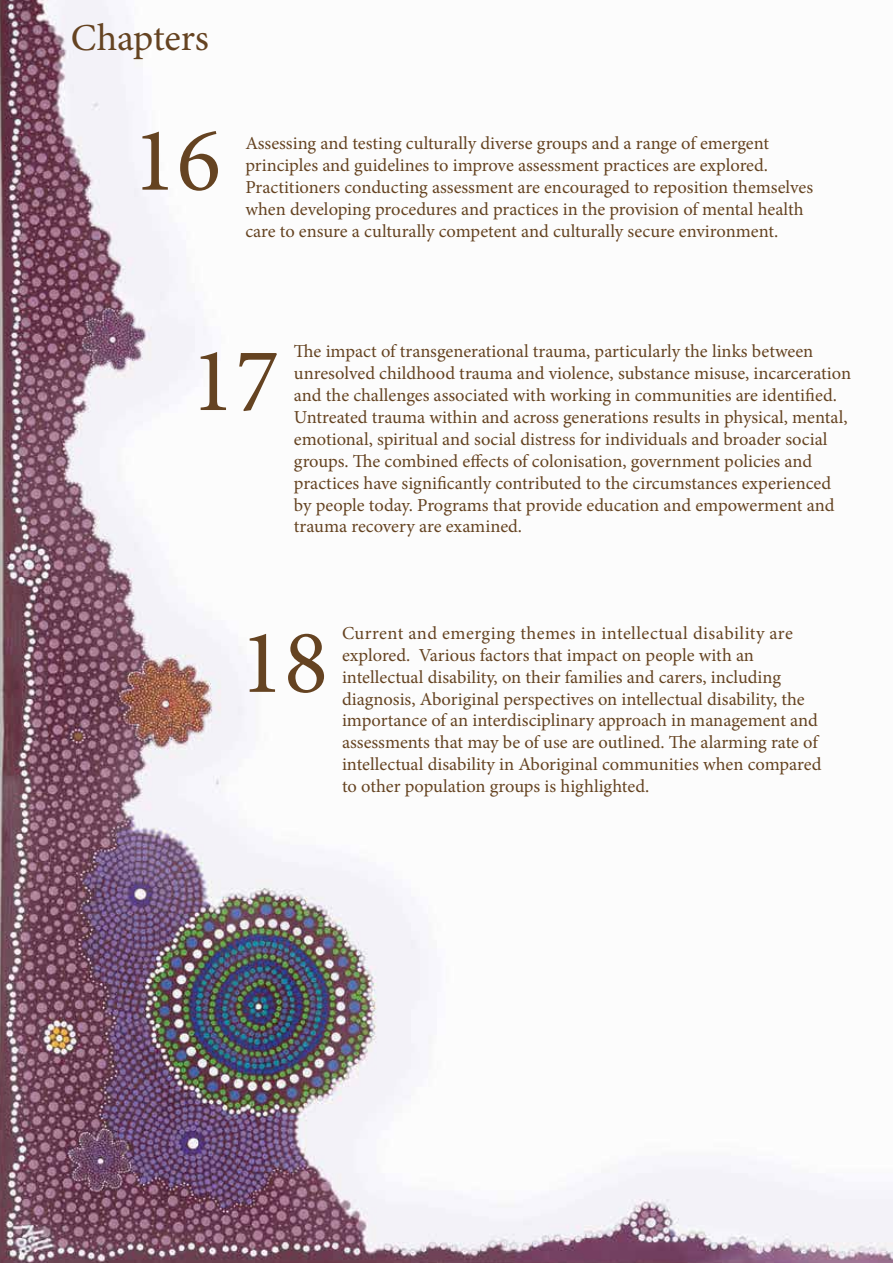
<style>
.page{position:relative;width:893px;height:1263px;background:#fff}
.page>*{position:absolute;margin:0;border:0;box-sizing:border-box;transform-origin:0 0}
.t1{font:91.5px "Minion Pro";color:#654321}
.t2{font:38.1px "Minion Pro";letter-spacing:-.005em;color:#654321}
.t3{font:18.3px/21.9px "Minion Pro";color:#654321}
</style>
<div class="page">
<img style="left:0;top:0;width:893px;height:1263px">
<h2 class="t2" style="left:71px;top:12px;width:140px">Chapters</h2>
<h1 class="t1" style="left:132px;top:99px;width:90px">16</h1>
<p class="t3" style="left:245px;top:132px;width:569px">Assessing and testing culturally diverse groups and a range of emergent principles and guidelines to improve assessment practices are explored.<br>Practitioners conducting assessment are encouraged to reposition themselves when developing procedures and practices in the provision of mental health care to ensure a culturally competent and culturally secure environment.</p>
<h1 class="t1" style="left:191px;top:319px;width:90px">17</h1>
<p class="t3" style="left:294px;top:340px;width:559px">The impact of transgenerational trauma, particularly the links between unresolved childhood trauma and violence, substance misuse, incarceration and the challenges associated with working in communities are identified.<br>Untreated trauma within and across generations results in physical, mental, emotional, spiritual and social distress for individuals and broader social groups. The combined effects of colonisation, government policies and practices have significantly contributed to the circumstances experienced by people today. Programs that provide education and empowerment and trauma recovery are examined.</p>
<h1 class="t1" style="left:240px;top:601px;width:90px">18</h1>
<p class="t3" style="left:342px;top:622px;width:481px">Current and emerging themes in intellectual disability are explored. Various factors that impact on people with an intellectual disability, on their families and carers, including diagnosis, Aboriginal perspectives on intellectual disability, the importance of an interdisciplinary approach in management and assessments that may be of use are outlined. The alarming rate of intellectual disability in Aboriginal communities when compared to other population groups is highlighted.</p>
</div>
